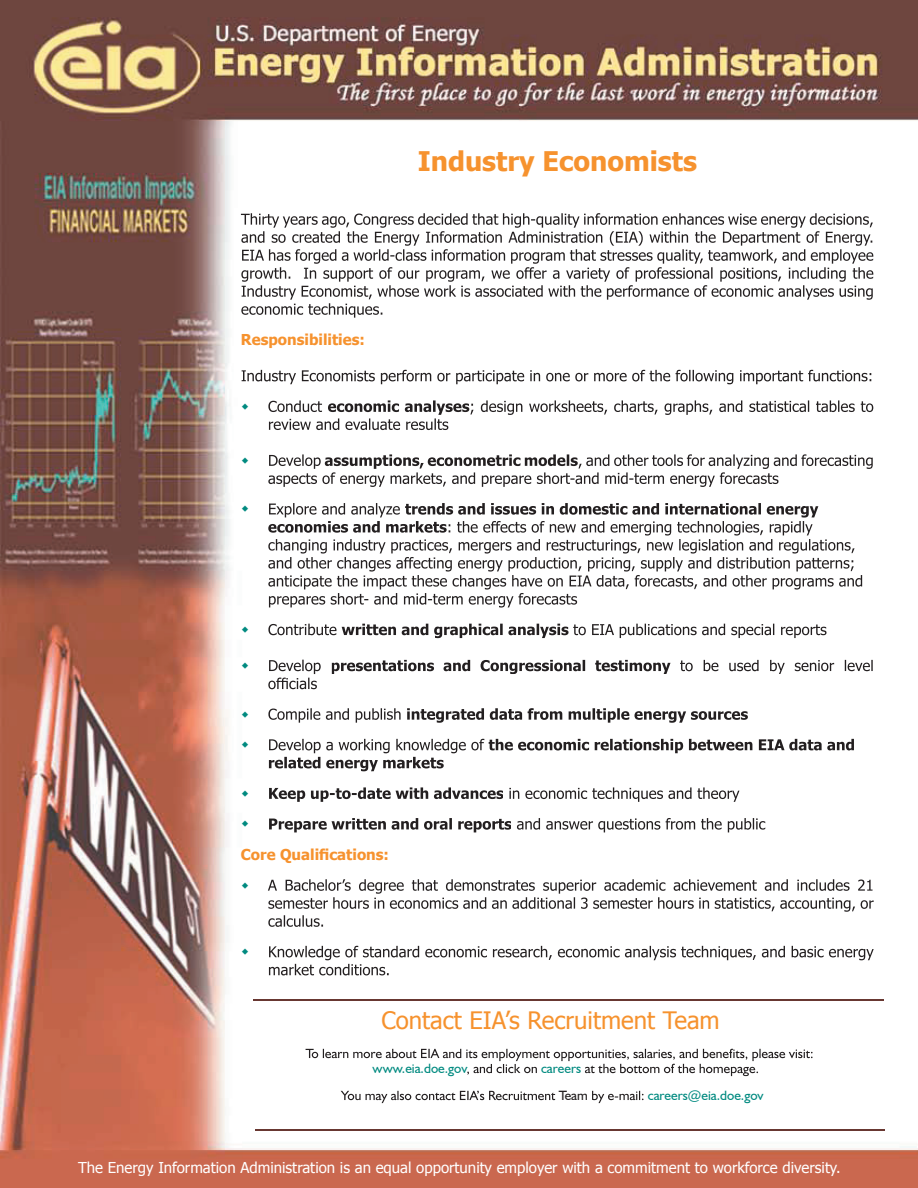
<style>
.page{position:relative;width:918px;height:1188px;background:#fff}
.page>*{position:absolute;margin:0;border:0;box-sizing:border-box;transform-origin:0 0}
.t1{font:700 27px "Tahoma";color:#f6922e}
.t2{font:24px "Tahoma";color:#f6922e}
.t3{font:15px "Tahoma";color:#fff}
.t4{font:700 15px "Tahoma";color:#f6922e}
.t5{font:13.5px "Humanist 521 BT";color:#008a80}
.t6{font:13.5px "Humanist 521 BT";color:#231f20}
</style>
<div class="page">
<img style="left:0;top:0;width:918px;height:1188px">
<img style="left:241px;top:213px;width:633px;height:15px">
<img style="left:241px;top:231px;width:633px;height:15px">
<img style="left:242px;top:249px;width:632px;height:15px">
<img style="left:241px;top:267px;width:633px;height:15px">
<img style="left:242px;top:285px;width:359px;height:15px">
<img style="left:607px;top:285px;width:267px;height:15px">
<img style="left:241px;top:303px;width:141px;height:15px">
<img style="left:242px;top:370px;width:629px;height:14px">
<img style="left:268px;top:400px;width:54px;height:12px">
<img style="left:328px;top:400px;width:142px;height:15px">
<img style="left:470px;top:400px;width:404px;height:15px">
<img style="left:269px;top:418px;width:179px;height:12px">
<img style="left:269px;top:454px;width:52px;height:15px">
<img style="left:325px;top:454px;width:254px;height:15px">
<img style="left:579px;top:454px;width:295px;height:15px">
<img style="left:268px;top:472px;width:511px;height:15px">
<img style="left:269px;top:503px;width:131px;height:14px">
<img style="left:405px;top:503px;width:413px;height:15px">
<img style="left:268px;top:521px;width:179px;height:12px">
<img style="left:449px;top:521px;width:364px;height:15px">
<img style="left:268px;top:539px;width:587px;height:15px">
<img style="left:268px;top:557px;width:587px;height:15px">
<img style="left:268px;top:575px;width:595px;height:15px">
<img style="left:269px;top:593px;width:308px;height:15px">
<img style="left:268px;top:624px;width:69px;height:11px">
<img style="left:342px;top:624px;width:227px;height:14px">
<img style="left:573px;top:624px;width:254px;height:14px">
<img style="left:269px;top:660px;width:52px;height:14px">
<img style="left:332px;top:660px;width:338px;height:14px">
<img style="left:671px;top:660px;width:203px;height:14px">
<svg style="left:670px;top:660px;width:1px;height:14px"></svg>
<img style="left:268px;top:678px;width:49px;height:11px">
<img style="left:268px;top:708px;width:134px;height:15px">
<img style="left:407px;top:708px;width:341px;height:15px">
<img style="left:269px;top:739px;width:215px;height:14px">
<img style="left:489px;top:739px;width:366px;height:14px">
<img style="left:269px;top:757px;width:175px;height:14px">
<img style="left:269px;top:787px;width:235px;height:15px">
<img style="left:504px;top:787px;width:235px;height:15px">
<img style="left:269px;top:818px;width:243px;height:14px">
<img style="left:512px;top:818px;width:253px;height:14px">
<img style="left:268px;top:879px;width:606px;height:15px">
<img style="left:268px;top:897px;width:606px;height:15px">
<img style="left:268px;top:915px;width:55px;height:12px">
<img style="left:269px;top:946px;width:605px;height:14px">
<img style="left:269px;top:964px;width:120px;height:11px">
<img style="left:295px;top:1049px;width:576px;height:12px">
<img style="left:468px;top:1064px;width:70px;height:11px">
<img style="left:581px;top:1064px;width:177px;height:12px">
<img style="left:338px;top:1091px;width:217px;height:12px">
<img style="left:588px;top:1091px;width:56px;height:12px">
<hr style="left:254px;top:999px;width:630px;height:1px;background:#683731">
<hr style="left:255px;top:1129px;width:629px;height:2px;background:#683731">
<svg style="left:242px;top:403px;width:6px;height:6px"></svg>
<svg style="left:242px;top:457px;width:6px;height:6px"></svg>
<svg style="left:242px;top:506px;width:6px;height:6px"></svg>
<svg style="left:242px;top:626px;width:6px;height:7px"></svg>
<svg style="left:242px;top:662px;width:6px;height:7px"></svg>
<svg style="left:242px;top:711px;width:6px;height:6px"></svg>
<svg style="left:242px;top:742px;width:6px;height:6px"></svg>
<svg style="left:242px;top:790px;width:6px;height:6px"></svg>
<svg style="left:242px;top:821px;width:6px;height:6px"></svg>
<svg style="left:242px;top:882px;width:6px;height:6px"></svg>
<svg style="left:242px;top:949px;width:6px;height:6px"></svg>
<h1 class="t1" style="left:418px;top:142px;width:281px">Industry Economists</h1>
<p class="t4" style="left:241px;top:329px;width:125px">Responsibilities:</p>
<p class="t4" style="left:241px;top:844px;width:150px">Core Qualifications:</p>
<h2 class="t2" style="left:381px;top:1004px;width:340px">Contact EIA’s Recruitment Team</h2>
<p class="t5" style="left:373px;top:1060px;width:96px">www.eia.doe.gov</p>
<p class="t5" style="left:541px;top:1060px;width:42px">careers</p>
<p class="t6" style="left:559px;top:1087px;width:31px">Team</p>
<p class="t5" style="left:648px;top:1087px;width:117px">careers@eia.doe.gov</p>
<p class="t3" style="left:78px;top:1158px;width:764px">The Energy Information Administration is an equal opportunity employer with a commitment to workforce diversity.</p>
</div>
